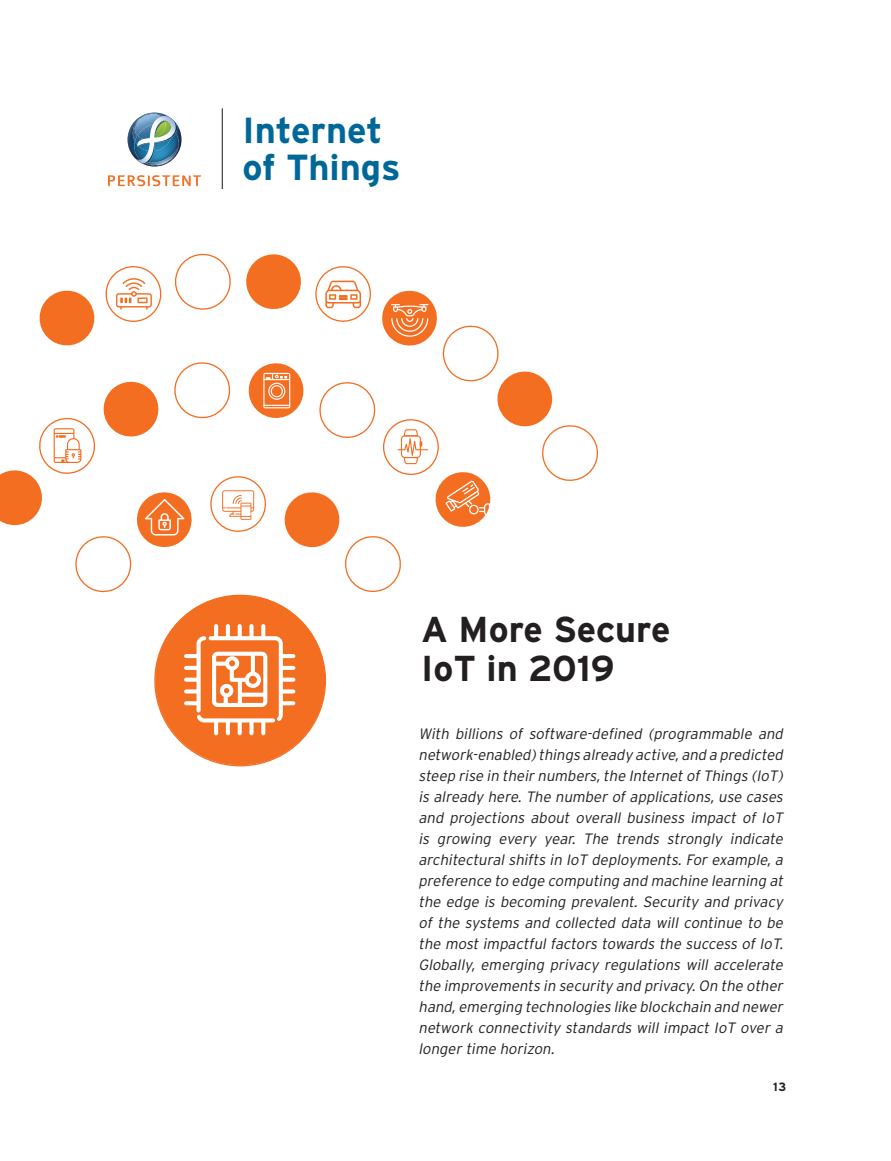
<style>
.page{position:relative;width:891px;height:1161px;background:#fff}
.page>*{position:absolute;margin:0;border:0;box-sizing:border-box;transform-origin:0 0}
.t1{font:700 36.15px/36.5px "Interstate";color:#006899}
.t2{font:700 36px/39px "Interstate";color:#231f20}
.t3{font:italic 300 15px/21px "Interstate";color:#231f20}
.t4{font:700 12px "Interstate";color:#231f20}
</style>
<div class="page">
<hr style="left:222px;top:108px;width:1px;height:81px;background:#211e1e">
<img style="left:127px;top:123px;width:55px;height:44px">
<img style="left:177px;top:129px;width:2px;height:37px">
<img style="left:177px;top:123px;width:1px;height:42px">
<svg style="left:133px;top:113px;width:44px;height:53px"></svg>
<svg style="left:108px;top:175px;width:93px;height:11px"></svg>
<svg style="left:154px;top:594px;width:173px;height:173px"></svg>
<svg style="left:75px;top:551px;width:326px;height:42px"></svg>
<svg style="left:0;top:253px;width:598px;height:298px"></svg>
<svg style="left:184px;top:624px;width:111px;height:111px"></svg>
<p class="t1" style="left:243px;top:112px;width:160px">Internet of Things</p>
<p class="t2" style="left:421px;top:610px;width:251px">A More Secure<br>IoT in 2019</p>
<p class="t3" style="left:418px;top:724px;width:369px">With billions of software-defined (programmable and network-enabled)things already active,and a predicted steep rise in their numbers,the Internet ofThings (IoT) is already here. The number of applications, use cases and projections about overall business impact of IoT is growing every year. The trends strongly indicate architectural shifts in IoT deployments. For example, a preference to edge computing and machine learning at the edge is becoming prevalent. Security and privacy of the systems and collected data will continue to be the most impactful factors towards the success of IoT.<br>Globally, emerging privacy regulations will accelerate the improvements in security and privacy. On the other hand,emerging technologies like blockchain and newer network connectivity standards will impact IoT over a longer time horizon.</p>
<p class="t4" style="left:773px;top:1080px;width:15px">13</p>
</div>
